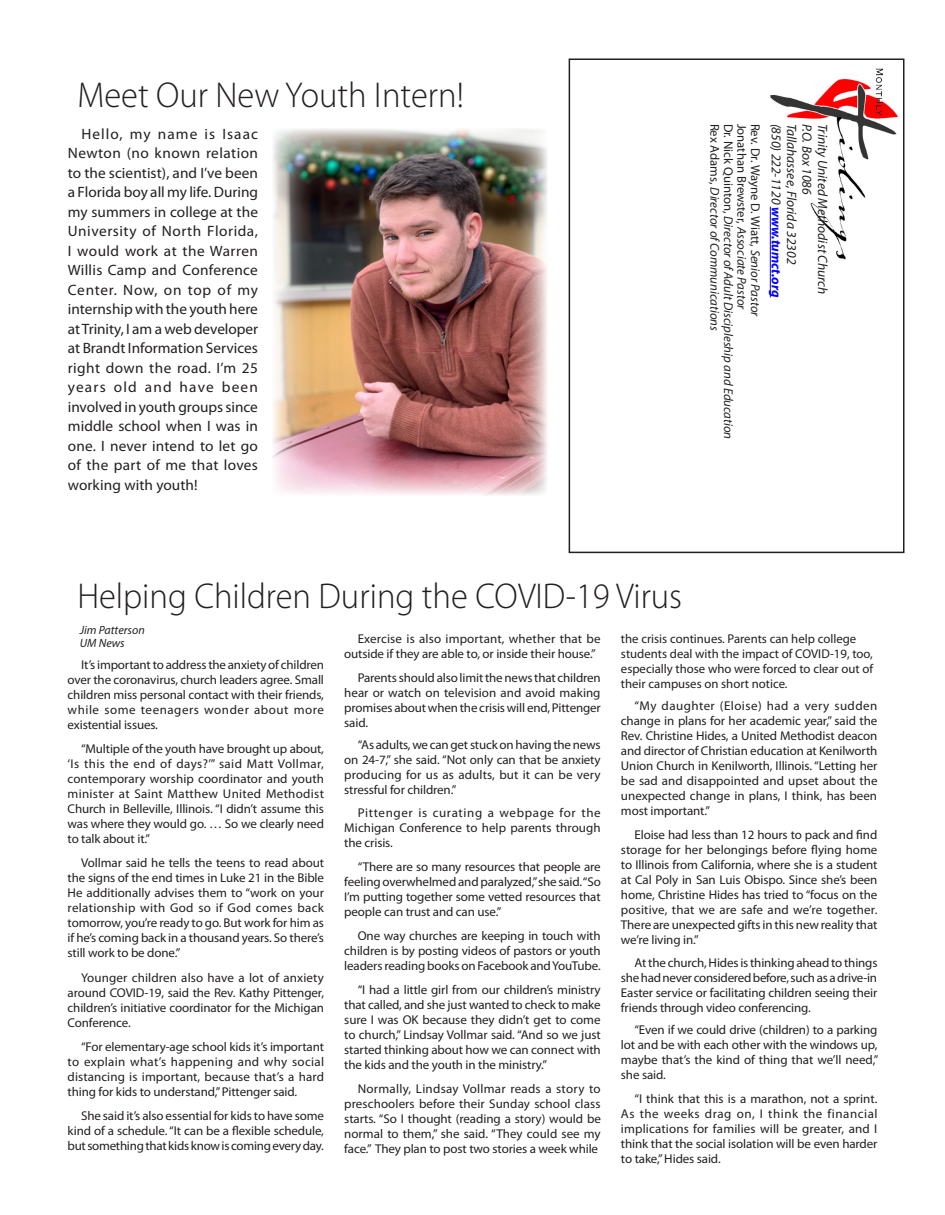
<style>
.page{position:relative;width:945px;height:1215px;background:#fff}
.page>*{position:absolute;margin:0;border:0;box-sizing:border-box;transform-origin:0 0}
.Tidings_Headline{font:300 36px "Myriad Pro";color:#231f20;scale:.96 1}
.Tidings_Body_text{font:15px/19.5px "Myriad Pro";letter-spacing:.01em;color:#231f20;text-align:justify}
.t1{font:italic 13.5px "Myriad Pro";color:#231f20}
.Tidings_Body_text-2{font:12.75px/15px "Myriad Pro";letter-spacing:-.01em;color:#231f20;text-align:justify}
.t2{font:italic 12.75px "Myriad Pro";color:#231f20}
.Tidings_Caption{font:italic 12px "Myriad Pro";color:#231f20}
.s1{font-style:italic}
.s2{font-style:normal}
.s3{font-weight:700;color:#00f}
</style>
<div class="page">
<img style="left:769px;top:64px;width:136px;height:204px">
<div style="left:569px;top:58px;width:335px;height:495px;border:2px solid #231f20"></div>
<hr style="left:770px;top:207px;width:1px;height:90px;background:#00f">
<img style="left:272px;top:129px;width:275px;height:366px">
<p class="Tidings_Headline" style="left:77px;top:73px;width:404px">Meet Our New Youth Intern!</p>
<p class="Tidings_Body_text" style="left:68px;top:124px;width:192px;text-indent:14px">Hello, my name is Isaac Newton (no known relation to the scientist), and I’ve been a Florida boy all my life. During my summers in college at the University of North Florida, I would work at the Warren Willis Camp and Conference Center. Now, on top of my internship with the youth here at Trinity, I am a web developer at Brandt Information Services right down the road. I’m 25 years old and have been involved in youth groups since middle school when I was in one. I never intend to let go of the part of me that loves working with youth!</p>
<p class="Tidings_Body_text-2" style="left:750px;top:124px;width:188px;rotate:90deg">Jonathan Brewster, <span class="s1">Associate Pastor</span></p>
<p class="Tidings_Body_text-2" style="left:763px;top:124px;width:195px;rotate:90deg">Rev. Dr. Wayne D. Wiatt, <span class="s1">Senior Pastor</span></p>
<p class="t2" style="left:723px;top:124px;width:209px;rotate:90deg"><span class="s2">Rex Adams,</span> Director of Communications</p>
<p class="t2" style="left:736px;top:124px;width:317px;rotate:90deg"><span class="s2">Dr. Nick Quinton,</span> Director of Adult Discipleship and Education</p>
<p class="t1" style="left:785px;top:124px;width:175px;rotate:90deg">(850) 222-1120 <span class="s3">www.tumct.org</span></p>
<p class="t1" style="left:800px;top:124px;width:142px;rotate:90deg">Tallahassee, Florida 32302</p>
<p class="t1" style="left:815px;top:124px;width:73px;rotate:90deg">P.O. Box 1086</p>
<p class="t1" style="left:831px;top:124px;width:172px;rotate:90deg">Trinity United Methodist Church</p>
<p class="Tidings_Headline" style="left:77px;top:574px;width:631px">Helping Children During the COVID-19 Virus</p>
<p class="Tidings_Caption" style="left:80px;top:622px;width:66px">Jim Patterson</p>
<p class="Tidings_Caption" style="left:80px;top:636px;width:46px">UM News</p>
<p class="Tidings_Body_text-2" style="left:68px;top:657px;width:258px;text-indent:14px">It’s important to address the anxiety of children over the coronavirus, church leaders agree. Small children miss personal contact with their friends, while some teenagers wonder about more existential issues.</p>
<p class="Tidings_Body_text-2" style="left:68px;top:741px;width:258px;text-indent:14px">“Multiple of the youth have brought up about, ‘Is this the end of days?’” said Matt Vollmar, contemporary worship coordinator and youth minister at Saint Matthew United Methodist Church in Belleville, Illinois. “I didn’t assume this was where they would go. … So we clearly need to talk about it.”</p>
<p class="Tidings_Body_text-2" style="left:68px;top:855px;width:258px;text-indent:14px">Vollmar said he tells the teens to read about the signs of the end times in Luke 21 in the Bible He additionally advises them to “work on your relationship with God so if God comes back tomorrow, you’re ready to go. But work for him as if he’s coming back in a thousand years. So there’s still work to be done.”</p>
<p class="Tidings_Body_text-2" style="left:68px;top:970px;width:258px;text-indent:14px">Younger children also have a lot of anxiety around COVID-19, said the Rev. Kathy Pittenger, children’s initiative coordinator for the Michigan Conference.</p>
<p class="Tidings_Body_text-2" style="left:68px;top:1039px;width:258px;text-indent:14px">“For elementary-age school kids it’s important to explain what’s happening and why social distancing is important, because that’s a hard thing for kids to understand,” Pittenger said.</p>
<p class="Tidings_Body_text-2" style="left:68px;top:1108px;width:258px;text-indent:14px">She said it’s also essential for kids to have some kind of a schedule. “It can be a flexible schedule, but something that kids know is coming every day.</p>
<p class="Tidings_Body_text-2" style="left:344px;top:631px;width:258px;text-indent:14px">Exercise is also important, whether that be outside if they are able to, or inside their house.”</p>
<p class="Tidings_Body_text-2" style="left:344px;top:670px;width:258px;text-indent:14px">Parents should also limit the news that children hear or watch on television and avoid making promises about when the crisis will end, Pittenger said.</p>
<p class="Tidings_Body_text-2" style="left:344px;top:737px;width:258px;text-indent:14px">“As adults, we can get stuck on having the news on 24-7,” she said. “Not only can that be anxiety producing for us as adults, but it can be very stressful for children.”</p>
<p class="Tidings_Body_text-2" style="left:344px;top:805px;width:258px;text-indent:14px">Pittenger is curating a webpage for the Michigan Conference to help parents through the crisis.</p>
<p class="Tidings_Body_text-2" style="left:344px;top:859px;width:258px;text-indent:14px">“There are so many resources that people are feeling overwhelmed and paralyzed,” she said. “So I’m putting together some vetted resources that people can trust and can use.”</p>
<p class="Tidings_Body_text-2" style="left:344px;top:928px;width:258px;text-indent:14px">One way churches are keeping in touch with children is by posting videos of pastors or youth leaders reading books on Facebook and YouTube.</p>
<p class="Tidings_Body_text-2" style="left:344px;top:982px;width:258px;text-indent:14px">“I had a little girl from our children’s ministry that called, and she just wanted to check to make sure I was OK because they didn’t get to come to church,” Lindsay Vollmar said. “And so we just started thinking about how we can connect with the kids and the youth in the ministry.”</p>
<p class="Tidings_Body_text-2" style="left:344px;top:1081px;width:258px;text-indent:14px">Normally, Lindsay Vollmar reads a story to preschoolers before their Sunday school class starts. “So I thought (reading a story) would be normal to them,” she said. “They could see my face.” They plan to post two stories a week while</p>
<p class="Tidings_Body_text-2" style="left:621px;top:631px;width:254px;text-align:left">the crisis continues. Parents can help college students deal with the impact of COVID-19, too, especially those who were forced to clear out of their campuses on short notice.</p>
<p class="Tidings_Body_text-2" style="left:621px;top:698px;width:258px;text-indent:14px">“My daughter (Eloise) had a very sudden change in plans for her academic year,” said the Rev. Christine Hides, a United Methodist deacon and director of Christian education at Kenilworth Union Church in Kenilworth, Illinois. “Letting her be sad and disappointed and upset about the unexpected change in plans, I think, has been most important.”</p>
<p class="Tidings_Body_text-2" style="left:621px;top:827px;width:258px;text-indent:14px">Eloise had less than 12 hours to pack and find storage for her belongings before flying home to Illinois from California, where she is a student at Cal Poly in San Luis Obispo. Since she’s been home, Christine Hides has tried to “focus on the positive, that we are safe and we’re together.<br>There are unexpected gifts in this new reality that we’re living in.”</p>
<p class="Tidings_Body_text-2" style="left:621px;top:955px;width:258px;text-indent:14px">At the church, Hides is thinking ahead to things she had never considered before, such as a drive-in Easter service or facilitating children seeing their friends through video conferencing.</p>
<p class="Tidings_Body_text-2" style="left:621px;top:1022px;width:259px;text-indent:14px">“Even if we could drive (children) to a parking lot and be with each other with the windows up, maybe that’s the kind of thing that we’ll need,” she said.</p>
<p class="Tidings_Body_text-2" style="left:621px;top:1091px;width:258px;text-indent:14px">“I think that this is a marathon, not a sprint.<br>As the weeks drag on, I think the financial implications for families will be greater, and I think that the social isolation will be even harder to take,” Hides said.</p>
</div>
